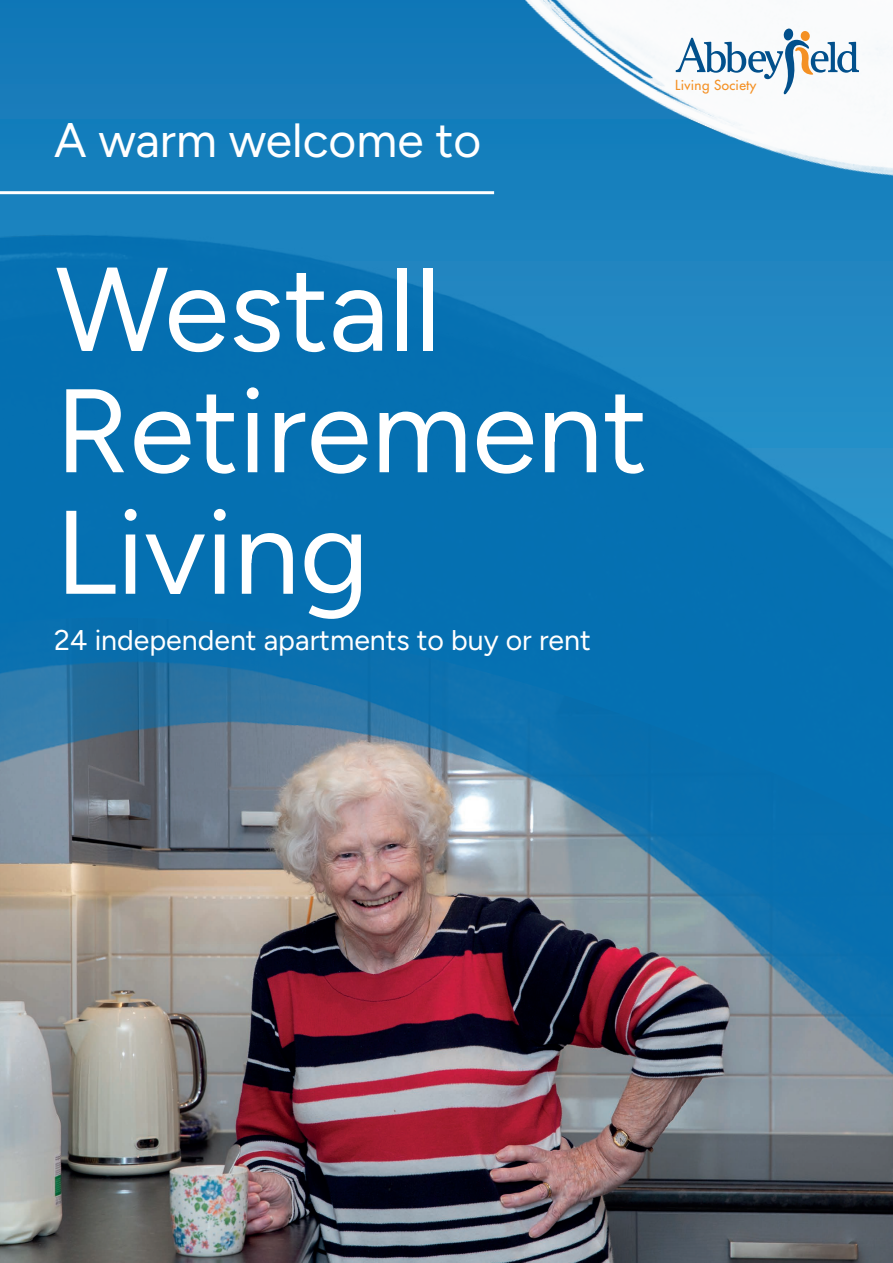
<style>
.page{position:relative;width:893px;height:1263px;background:#fff}
.page>*{position:absolute;margin:0;border:0;box-sizing:border-box;transform-origin:0 0}
.Front_Page_Header{font:118.5px/121.5px "Figtree";color:#fff}
.Front_Page_Sub-Header{font:48px "Figtree";color:#fff}
.Front_Page_Sub-Sub_Header{font:28.5px "Figtree";color:#fff}
.t1{font:500 13.5px "Futura Std";letter-spacing:.025em;color:#f49023}
</style>
<div class="page">
<div style="left:0;top:0;width:449px;height:105px;background:#1479b9"></div>
<img style="left:0;top:105px;width:893px;height:1158px">
<hr style="left:0;top:191px;width:494px;height:3px;background:#fff">
<div style="left:449px;top:0;width:12px;height:227px;background:#167dbb"></div>
<img style="left:461px;top:0;width:432px;height:230px">
<svg style="left:676px;top:29px;width:183px;height:65px"></svg>
<p class="Front_Page_Sub-Header" style="left:54px;top:113px;width:429px">A warm welcome to</p>
<p class="t1" style="left:675px;top:77px;width:83px">Living Society</p>
<p class="Front_Page_Header" style="left:55px;top:249px;width:387px">Westall</p>
<p class="Front_Page_Header" style="left:55px;top:370px;width:594px">Retirement<br>Living</p>
<p class="Front_Page_Sub-Sub_Header" style="left:54px;top:623px;width:538px">24 independent apartments to buy or rent</p>
</div>
